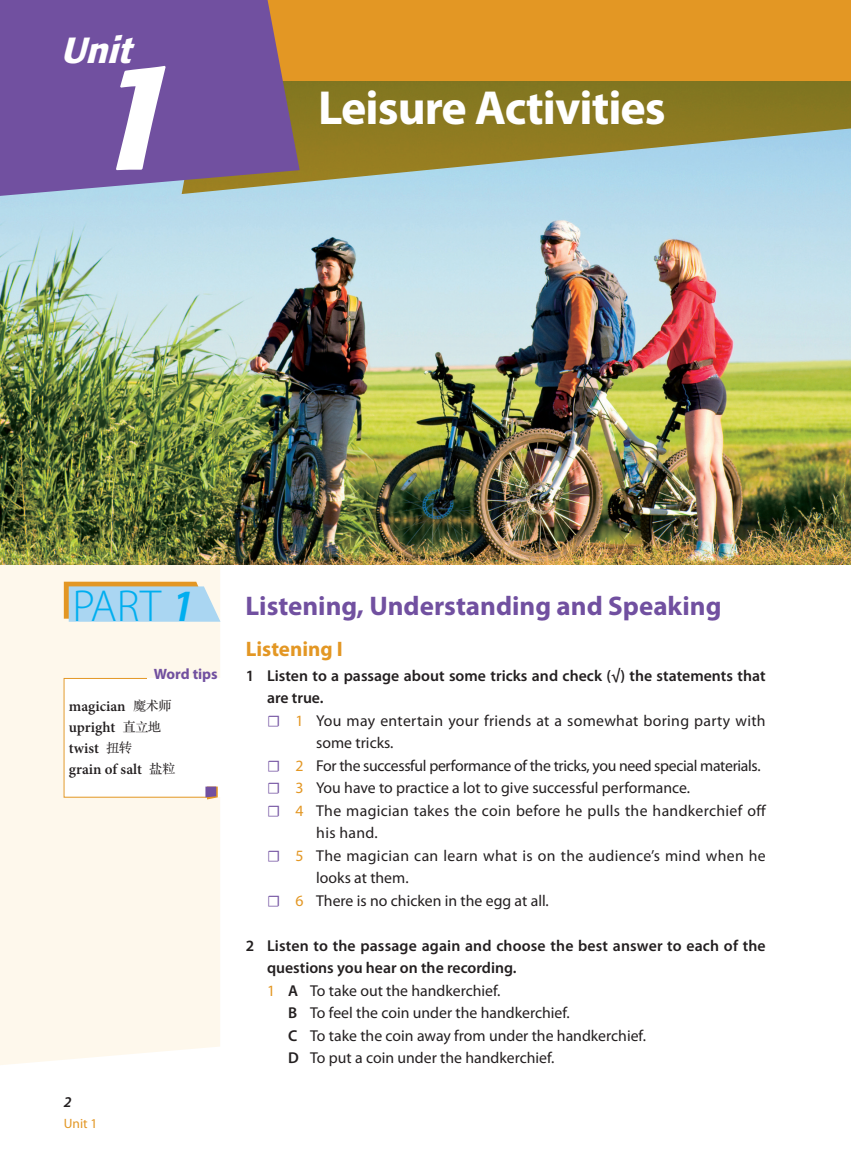
<style>
.page{position:relative;width:851px;height:1174px;background:#fff}
.page>*{position:absolute;margin:0;border:0;box-sizing:border-box;transform-origin:0 0}
.t1{font:700 48px "Myriad Pro";letter-spacing:-.02em;color:#fff}
.t2{font:italic 500 36px "Formata";color:#fff}
.t3{font:700 27px "Myriad Pro";color:#7150a0}
.t4{font:700 21px "Myriad Pro";color:#e39724}
.t5{font:15.75px "Myriad Pro";color:#231f20}
.t6{font:15.75px "Myriad Pro";letter-spacing:.02em;color:#231f20}
.t7{font:600 15.75px "Myriad Pro";color:#231f20}
.t8{font:15.75px "Myriad Pro";letter-spacing:-.02em;color:#231f20}
.t9{font:600 15px/21px "Minion Pro";color:#231f20}
.t10{font:700 15px/31.5px "Myriad Pro";color:#7150a0}
.t11{font:italic 600 15px "Myriad Pro";color:#231f20}
.t12{font:13.5px "Myriad Pro";color:#e39724}
.s1{font-weight:300;font-size:45px;color:#00aeef}
.s2{font-weight:600;font-style:italic;font-size:45px;color:#00aeef}
.s3{font-family:"Minion Pro";font-weight:600;color:#231f20}
.s4{font-family:"FZS3 JW GB1 0";font-weight:400;font-size:12.75px;color:#231f20}
.s5{font-family:"FZS3 JW GB1 0";font-weight:400;font-size:12.75px}
.s6{font-family:"Minion Pro";color:#7150a0}
.s7{color:#e39724}
.s8{font-weight:600}
</style>
<div class="page">
<div style="left:0;top:564px;width:220px;height:501px;background:#fef8ec"></div>
<img style="left:0;top:194px;width:850px;height:370px">
<svg style="left:64px;top:581px;width:156px;height:41px;background:#b8d1d8"></svg>
<div style="left:64px;top:678px;width:166px;height:118px;background:#fff"></div>
<svg style="left:64px;top:678px;width:154px;height:121px"></svg>
<svg style="left:299px;top:0;width:551px;height:194px;background:#b6984a"></svg>
<svg style="left:0;top:0;width:299px;height:197px;background:#785a9b"></svg>
<svg style="left:116px;top:66px;width:50px;height:104px"></svg>
<p class="t2" style="left:60px;top:28px;width:83px">Unit</p>
<p class="t1" style="left:318px;top:77px;width:349px">Leisure Activities</p>
<p class="t3" style="left:72px;top:588px;width:650px"><span class="s1">PART</span> <span class="s2">1</span> Listening, Understanding and Speaking</p>
<p class="t10" style="left:69px;top:658px;width:150px;text-indent:85px">Word tips <span class="s3">magician</span> <span class="s4">魔术师</span></p>
<p class="t9" style="left:69px;top:716px;width:108px">upright <span class="s5">直立地</span>twist <span class="s5">扭转<br></span>grain of salt <span class="s5">盐粒</span></p>
<p class="t11" style="left:64px;top:1092px;width:9px">2</p>
<p class="t12" style="left:64px;top:1115px;width:35px">Unit 1</p>
<p class="t4" style="left:246px;top:635px;width:99px">Listening I</p>
<p class="t7" style="left:246px;top:665px;width:521px">1 Listen to a passage about some tricks and check (√) the statements that</p>
<p class="t7" style="left:267px;top:688px;width:58px">are true.</p>
<p class="t6" style="left:267px;top:711px;width:500px"><span class="s6">☐</span> <span class="s7">1</span> You may entertain your friends at a somewhat boring party with</p>
<p class="t5" style="left:316px;top:733px;width:79px">some tricks.</p>
<p class="t8" style="left:267px;top:756px;width:495px"><span class="s6">☐</span> <span class="s7">2</span> For the successful performance of the tricks, you need special materials.</p>
<p class="t5" style="left:267px;top:778px;width:424px"><span class="s6">☐</span> <span class="s7">3</span> You have to practice a lot to give successful performance.</p>
<p class="t6" style="left:267px;top:801px;width:500px"><span class="s6">☐</span> <span class="s7">4</span> The magician takes the coin before he pulls the handkerchief off</p>
<p class="t5" style="left:316px;top:823px;width:63px">his hand.</p>
<p class="t6" style="left:267px;top:846px;width:500px"><span class="s6">☐</span> <span class="s7">5</span> The magician can learn what is on the audience’s mind when he</p>
<p class="t5" style="left:316px;top:868px;width:94px">looks at them.</p>
<p class="t5" style="left:267px;top:891px;width:283px"><span class="s6">☐</span> <span class="s7">6</span> There is no chicken in the egg at all.</p>
<p class="t7" style="left:246px;top:935px;width:521px">2 Listen to the passage again and choose the best answer to each of the</p>
<p class="t7" style="left:267px;top:958px;width:251px">questions you hear on the recording.</p>
<p class="t5" style="left:267px;top:981px;width:235px"><span class="s7">1</span> <span class="s8">A</span> To take out the handkerchief.</p>
<p class="t5" style="left:288px;top:1003px;width:283px"><span class="s8">B</span> To feel the coin under the handkerchief.</p>
<p class="t5" style="left:288px;top:1026px;width:359px"><span class="s8">C</span> To take the coin away from under the handkerchief.</p>
<p class="t5" style="left:288px;top:1048px;width:267px"><span class="s8">D</span> To put a coin under the handkerchief.</p>
</div>
